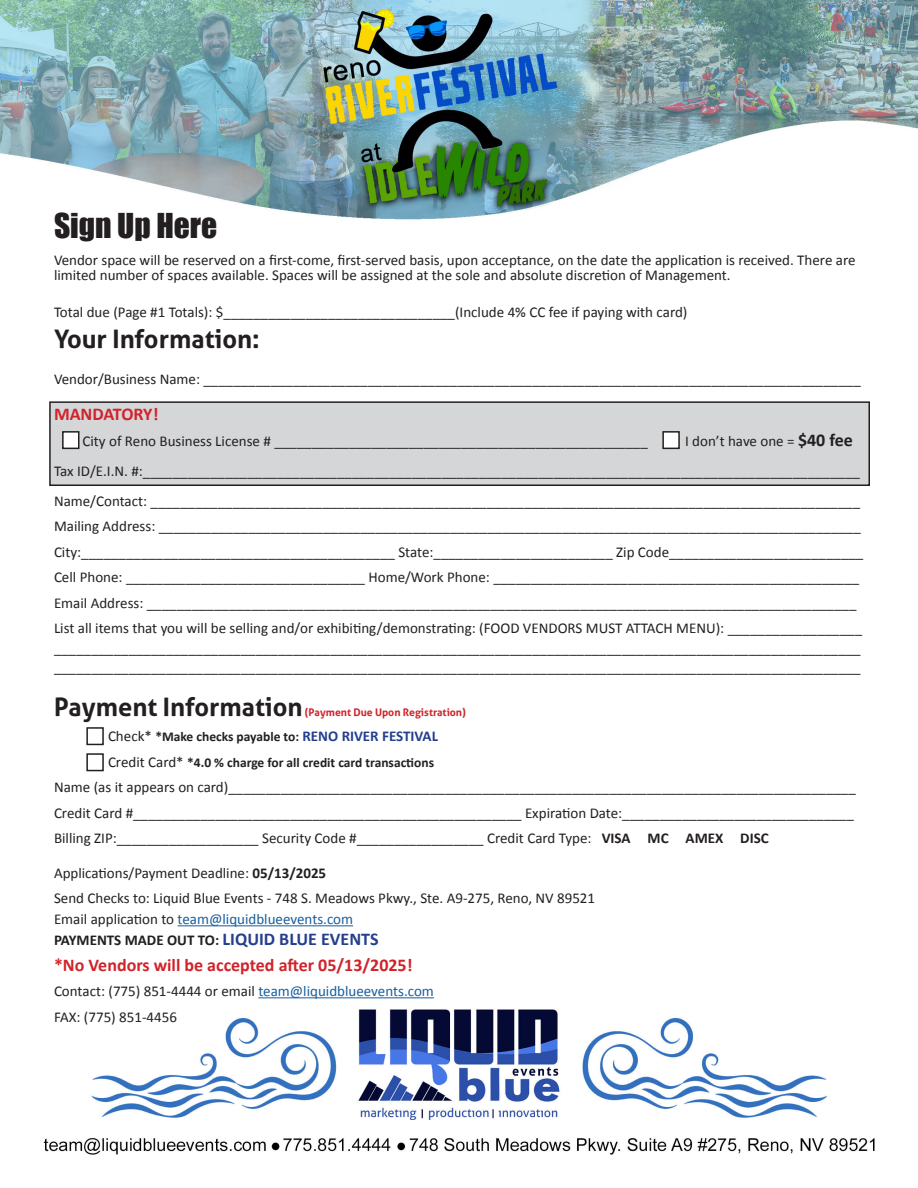
<style>
.page{position:relative;width:918px;height:1188px;background:#fff}
.page>*{position:absolute;margin:0;border:0;box-sizing:border-box;transform-origin:0 0}
.t1{font:31.5px "Impact";color:#231f20}
.t2{font:700 25.5px "Aller";color:#231f20}
.t3{font:700 18px "Calibri";color:#d1232a}
.t4{font:15px/19.5px "Calibri";color:#231f20}
.t5{font:15px "Calibri";color:#175d9e}
.t6{font:700 15px "Calibri";color:#231f20}
.t7{font:700 13.5px "Calibri";color:#231f20}
.t8{font:700 10.5px "Aller";color:#d1232a}
.s1{font-weight:700;font-size:18px}
.s2{font-weight:400;font-size:15px}
.s3{font-size:15px;color:#253f8e}
.s4{font-weight:700}
.s5{color:#231f20}
.s6{font-size:18px;color:#253f8e}
.s7{color:#175d9e}
</style>
<div class="page">
<img style="left:0;top:0;width:918px;height:1155px">
<div style="left:50px;top:402px;width:819px;height:83px;background:#d5d6d8"></div>
<div style="left:49px;top:401px;width:821px;height:85px;border:2px solid #231f20"></div>
<hr style="left:178px;top:925px;width:175px;height:1px;background:#175d9e">
<hr style="left:258px;top:997px;width:176px;height:1px;background:#175d9e">
<div style="left:63px;top:432px;width:16px;height:16px;background:#fff"></div>
<div style="left:62px;top:431px;width:18px;height:18px;border:2px solid #231f20"></div>
<div style="left:663px;top:432px;width:16px;height:16px;background:#fff"></div>
<div style="left:662px;top:431px;width:18px;height:18px;border:2px solid #231f20"></div>
<div style="left:87px;top:728px;width:16px;height:16px;background:#fff"></div>
<div style="left:86px;top:727px;width:18px;height:18px;border:2px solid #231f20"></div>
<div style="left:87px;top:754px;width:16px;height:17px;background:#fff"></div>
<div style="left:86px;top:753px;width:18px;height:18px;border:2px solid #231f20"></div>
<p class="t1" style="left:54px;top:201px;width:165px">Sign Up Here</p>
<p class="t4" style="left:54px;top:252px;width:803px;line-height:15px">Vendor space will be reserved on a first-come, first-served basis, upon acceptance, on the date the application is received. There are limited number of spaces available. Spaces will be assigned at the sole and absolute discretion of Management.</p>
<p class="t4" style="left:54px;top:302px;width:635px">Total due (Page #1 Totals): $_______________________________(Include 4% CC fee if paying with card)</p>
<p class="t2" style="left:54px;top:323px;width:207px">Your Information:</p>
<p class="t4" style="left:54px;top:369px;width:808px">Vendor/Business Name: ________________________________________________________________________________________</p>
<p class="t3" style="left:54px;top:401px;width:106px">MANDATORY!</p>
<p class="t4" style="left:82px;top:431px;width:567px">City of Reno Business License # __________________________________________________</p>
<p class="t4" style="left:685px;top:431px;width:169px">I don’t have one = <span class="s1">$40 fee</span></p>
<p class="t4" style="left:54px;top:461px;width:807px">Tax ID/E.I.N. #:________________________________________________________________________________________________</p>
<p class="t4" style="left:54px;top:491px;width:808px">Name/Contact: _______________________________________________________________________________________________</p>
<p class="t4" style="left:54px;top:516px;width:808px">Mailing Address: ______________________________________________________________________________________________</p>
<p class="t4" style="left:54px;top:542px;width:811px">City:__________________________________________ State:________________________ Zip Code__________________________</p>
<p class="t4" style="left:54px;top:567px;width:807px">Cell Phone: ________________________________ Home/Work Phone: _________________________________________________</p>
<p class="t4" style="left:54px;top:593px;width:804px">Email Address: _______________________________________________________________________________________________</p>
<p class="t4" style="left:54px;top:618px;width:810px;text-align:justify">List all items that you will be selling and/or exhibiting/demonstrating: (FOOD VENDORS MUST ATTACH MENU): __________________ ____________________________________________________________________________________________________________ ____________________________________________________________________________________________________________</p>
<p class="t2" style="left:54px;top:690px;width:250px">Payment Information</p>
<p class="t8" style="left:305px;top:705px;width:163px">(Payment Due Upon Registration)</p>
<p class="t7" style="left:108px;top:727px;width:332px"><span class="s2">Check*</span> *Make checks payable to: <span class="s3">RENO RIVER FESTIVAL</span></p>
<p class="t7" style="left:108px;top:753px;width:328px"><span class="s2">Credit Card*</span> *4.0 % charge for all credit card transactions</p>
<p class="t4" style="left:54px;top:777px;width:803px">Name (as it appears on card)____________________________________________________________________________________</p>
<p class="t4" style="left:54px;top:803px;width:801px">Credit Card #____________________________________________________ Expiration Date:_______________________________</p>
<p class="t4" style="left:54px;top:828px;width:716px">Billing ZIP:___________________ Security Code #_________________ Credit Card Type: <span class="s4">VISA MC AMEX DISC</span></p>
<p class="t4" style="left:54px;top:863px;width:274px">Applications/Payment Deadline: <span class="s4">05/13/2025</span></p>
<p class="t4" style="left:54px;top:888px;width:543px">Send Checks to: Liquid Blue Events - 748 S. Meadows Pkwy., Ste. A9-275, Reno, NV 89521</p>
<p class="t5" style="left:54px;top:909px;width:301px"><span class="s5">Email application to</span> team@liquidblueevents.com</p>
<p class="t6" style="left:54px;top:930px;width:326px">PAYMENTS MADE OUT TO: <span class="s6">LIQUID BLUE EVENTS</span></p>
<p class="t3" style="left:54px;top:952px;width:360px">*No Vendors will be accepted after 05/13/2025!</p>
<p class="t4" style="left:54px;top:981px;width:381px">Contact: (775) 851-4444 or email <span class="s7">team@liquidblueevents.com</span></p>
<p class="t4" style="left:54px;top:1007px;width:125px">FAX: (775) 851-4456</p>
</div>
